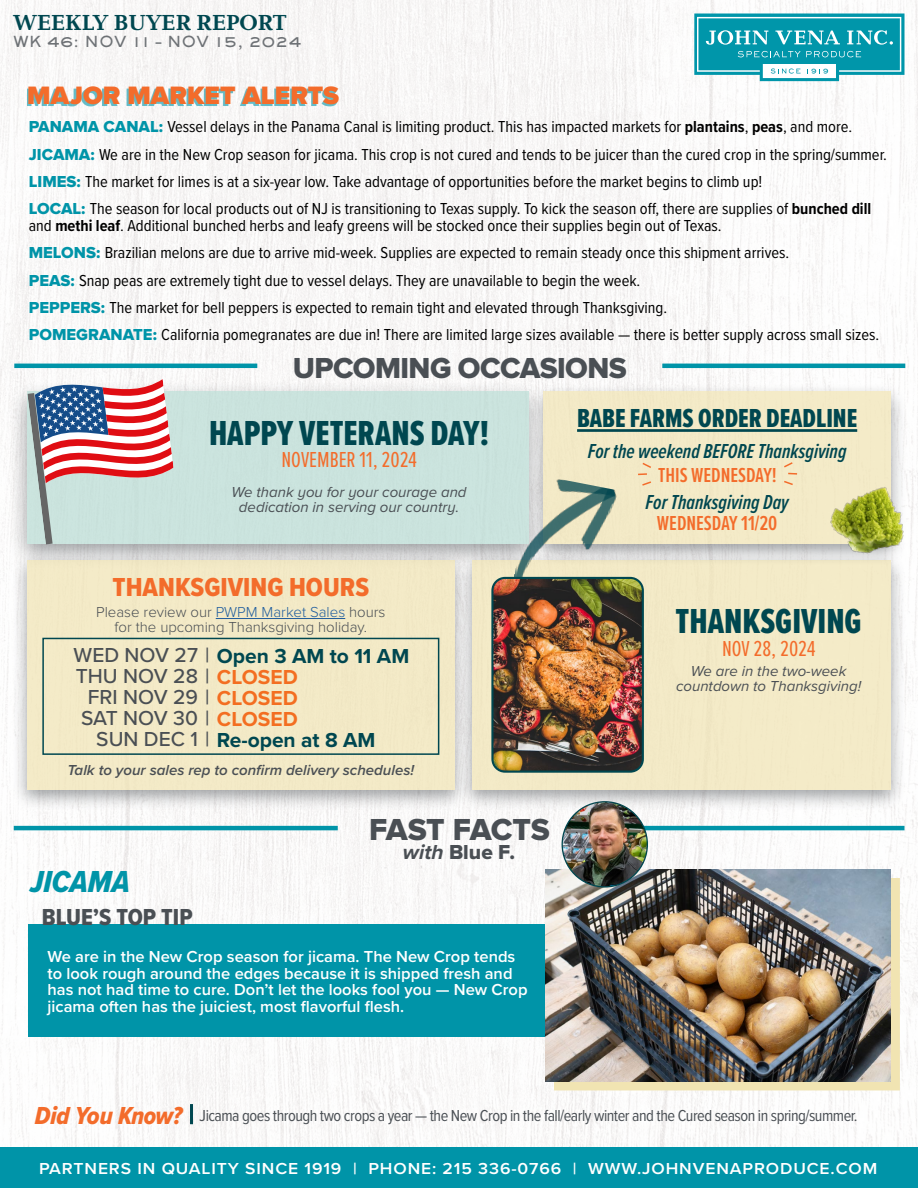
<style>
.page{position:relative;width:918px;height:1188px;background:#fff}
.page>*{position:absolute;margin:0;border:0;box-sizing:border-box;transform-origin:0 0}
.t1{font:36px "Proxima Nova Ex Cn Extrabld";color:#004750}
.t2{font:31.5px "Proxima Nova Extrabld";letter-spacing:-.015em;color:#4a4f54}
.t3{font:31.5px "Proxima Nova Cond Extrabld It";color:#0094a8}
.t4{font:30px "Proxima Nova Extrabld";letter-spacing:-.02em;color:#4a4f54}
.t5{font:27px "Proxima Nova Ex Cn Extrabld";color:#004750}
.t6{font:27px "Proxima Nova Cond Extrabld";color:#f36c2b}
.t7{font:900 26.1px "Proxima Nova";color:#f36c2b}
.t8{font:24px "Proxima Nova Cond Extrabld";color:#4a4f54}
.t9{font:22.5px "Proxima Nova Ex Cn";color:#f36c2b}
.t10{font:700 22.5px "Baltica";letter-spacing:.01em;color:#004750}
.t11{font:italic 600 21px "Proxima Nova Ex Cn";color:#004750}
.t12{font:500 21px "Proxima Nova";color:#4a4f54}
.t13{font:700 21px "Proxima Nova";color:#004750}
.t14{font:600 21px "Proxima Nova Ex Cn";color:#f36c2b}
.t15{font:21px "Proxima Nova Extrabld";color:#4a4f54}
.t16{font:16.5px/27.3px "Proxima Nova Cond";color:#000}
.t17{font:600 16.5px/16.5px "Proxima Nova";color:#fff}
.t18{font:16.5px "Proxima Nova Cond";letter-spacing:-.03em;color:#4a4f54}
.t19{font:600 16.5px "Proxima Nova A";letter-spacing:.05em;color:#fff;scale:1.06 1}
.t20{font:italic 15px/15px "Proxima Nova A";color:#4a4f54;text-align:center}
.t21{font:300 15px/15px "Proxima Nova";color:#4a4f54;text-align:center}
.t22{font:italic 600 15px "Proxima Nova";color:#4a4f54}
.t23{font:800 15px "Sackers Gothic Std";color:#6e7276}
.s1{font-family:"Proxima Nova Extrabld";color:#0094a8}
.s2{font-weight:700}
.s3{color:#215e9e}
.s4{font-weight:500;color:#4a4f54}
.s5{font-weight:700;color:#f36e21}
.s6{font-family:"Proxima Nova";font-weight:700;font-style:italic}
.s7{font-family:"Proxima Nova Cond Extrabld It";font-size:25.5px;color:#f36c2b}
</style>
<div class="page">
<img style="left:0;top:0;width:918px;height:1148px">
<div style="left:27px;top:88px;width:310px;height:19px;background:#0094a8;opacity:.6"></div>
<div style="left:0;top:1148px;width:918px;height:40px;background:#0094a8"></div>
<svg style="left:694px;top:14px;width:210px;height:67px"></svg>
<div style="left:29px;top:924px;width:532px;height:113px;background:#0094a8"></div>
<hr style="left:190px;top:1104px;width:3px;height:20px;background:#004750">
<hr style="left:14px;top:364px;width:243px;height:4px;background:#0094a8">
<hr style="left:662px;top:364px;width:243px;height:4px;background:#0094a8">
<div style="left:554px;top:878px;width:345px;height:213px;background:#f1e4b2"></div>
<img style="left:545px;top:869px;width:346px;height:213px">
<hr style="left:14px;top:826px;width:324px;height:4px;background:#0094a8">
<hr style="left:580px;top:826px;width:324px;height:4px;background:#0094a8">
<img style="left:562px;top:802px;width:85px;height:85px;border-radius:43px">
<div style="left:8px;top:381px;width:539px;height:190px;background:#4a4f54;opacity:.75"></div>
<div style="left:27px;top:392px;width:501px;height:152px;background:#cae3dd"></div>
<div style="left:12px;top:551px;width:458px;height:261px;background:#4a4f54;opacity:.75"></div>
<div style="left:27px;top:560px;width:428px;height:229px;background:#f3eac6"></div>
<div style="left:457px;top:551px;width:449px;height:261px;background:#4a4f54;opacity:.75"></div>
<div style="left:472px;top:560px;width:419px;height:229px;background:#f4ebc8"></div>
<div style="left:528px;top:383px;width:378px;height:183px;background:#4a4f54;opacity:.75"></div>
<div style="left:544px;top:392px;width:347px;height:152px;background:#f3eac7"></div>
<hr style="left:216px;top:618px;width:129px;height:1px;background:#215e9e">
<div style="left:42px;top:638px;width:397px;height:117px;border:2px solid #004750"></div>
<img style="left:504px;top:474px;width:136px;height:104px">
<img style="left:494px;top:578px;width:149px;height:192px">
<div style="left:491px;top:577px;width:153px;height:196px;border:2px solid #004750;border-radius:13px"></div>
<svg style="left:27px;top:368px;width:147px;height:176px"></svg>
<hr style="left:577px;top:429px;width:280px;height:3px;background:#004750">
<svg style="left:638px;top:462px;width:13px;height:25px"></svg>
<svg style="left:784px;top:462px;width:13px;height:23px"></svg>
<img style="left:814px;top:474px;width:104px;height:97px">
<h3 class="t10" style="left:14px;top:9px;width:275px">WEEKLY BUYER REPORT</h3>
<p class="t23" style="left:14px;top:31px;width:290px">WK 46: NOV 11 – NOV 15, 2024</p>
<h3 class="t7" style="left:27px;top:76px;width:313px">MAJOR MARKET ALERTS</h3>
<p class="t16" style="left:29px;top:113px;width:860px"><span class="s1">PANAMA CANAL:</span> Vessel delays in the Panama Canal is limiting product. This has impacted markets for <span class="s2">plantains</span>, <span class="s2">peas</span>, and more.<br><span class="s1">JICAMA:</span> We are in the New Crop season for jicama. This crop is not cured and tends to be juicer than the cured crop in the spring/summer.<br><span class="s1">LIMES:</span> The market for limes is at a six-year low. Take advantage of opportunities before the market begins to climb up!<br><span class="s1">LOCAL:</span> The season for local products out of NJ is transitioning to Texas supply. To kick the season off, there are supplies of <span class="s2">bunched dill</span></p>
<p class="t16" style="left:29px;top:211px;width:852px">and <span class="s2">methi leaf</span>. Additional bunched herbs and leafy greens will be stocked once their supplies begin out of Texas.<br><span class="s1">MELONS:</span> Brazilian melons are due to arrive mid-week. Supplies are expected to remain steady once this shipment arrives.<br><span class="s1">PEAS:</span> Snap peas are extremely tight due to vessel delays. They are unavailable to begin the week.<br><span class="s1">PEPPERS:</span> The market for bell peppers is expected to remain tight and elevated through Thanksgiving.<br><span class="s1">POMEGRANATE:</span> California pomegranates are due in! There are limited large sizes available — there is better supply across small sizes.</p>
<h3 class="t4" style="left:293px;top:350px;width:335px">UPCOMING OCCASIONS</h3>
<h1 class="t1" style="left:209px;top:407px;width:282px">HAPPY VETERANS DAY!</h1>
<h3 class="t9" style="left:281px;top:443px;width:137px">NOVEMBER 11, 2024</h3>
<p class="t20" style="left:232px;top:484px;width:236px">We thank you for your courage and dedication in serving our country.</p>
<h3 class="t6" style="left:113px;top:567px;width:258px">THANKSGIVING HOURS</h3>
<p class="t21" style="left:96px;top:604px;width:291px">Please review our <span class="s3">PWPM Market Sales</span> hours for the upcoming Thanksgiving holiday.</p>
<p class="t13" style="left:74px;top:640px;width:337px"><span class="s4">WED NOV 27 |</span> Open 3 AM to 11 AM</p>
<p class="t12" style="left:76px;top:660px;width:223px">THU NOV 28 | <span class="s5">CLOSED</span></p>
<p class="t12" style="left:88px;top:681px;width:211px">FRI NOV 29 | <span class="s5">CLOSED</span></p>
<p class="t12" style="left:81px;top:702px;width:218px">SAT NOV 30 | <span class="s5">CLOSED</span></p>
<p class="t13" style="left:96px;top:724px;width:281px"><span class="s4">SUN DEC 1 |</span> Re-open at 8 AM</p>
<p class="t22" style="left:68px;top:759px;width:348px">Talk to your sales rep to confirm delivery schedules!</p>
<h2 class="t3" style="left:30px;top:858px;width:101px">JICAMA</h2>
<h2 class="t2" style="left:369px;top:811px;width:182px">FAST FACTS</h2>
<p class="t15" style="left:403px;top:840px;width:114px"><span class="s6">with</span> Blue F.</p>
<h3 class="t8" style="left:42px;top:899px;width:152px">BLUE’S TOP TIP</h3>
<p class="t17" style="left:48px;top:948px;width:481px">We are in the New Crop season for jicama. The New Crop tends to look rough around the edges because it is shipped fresh and has not had time to cure. Don’t let the looks fool you — New Crop jicama often has the juiciest, most flavorful flesh.</p>
<h3 class="t5" style="left:577px;top:398px;width:282px">BABE FARMS ORDER DEADLINE</h3>
<p class="t11" style="left:588px;top:436px;width:260px">For the weekend BEFORE Thanksgiving</p>
<p class="t11" style="left:646px;top:487px;width:145px">For Thanksgiving Day</p>
<p class="t14" style="left:658px;top:460px;width:120px">THIS WEDNESDAY!</p>
<p class="t14" style="left:657px;top:508px;width:122px">WEDNESDAY 11/20</p>
<h1 class="t1" style="left:676px;top:595px;width:188px">THANKSGIVING</h1>
<h3 class="t9" style="left:722px;top:632px;width:95px">NOV 28, 2024</h3>
<p class="t20" style="left:676px;top:663px;width:187px">We are in the two-week countdown to Thanksgiving!</p>
<p class="t18" style="left:35px;top:1103px;width:824px"><span class="s7">Did You Know?</span> Jicama goes through two crops a year — the New Crop in the fall/early winter and the Cured season in spring/summer.</p>
<p class="t19" style="left:39px;top:1157px;width:792px">PARTNERS IN QUALITY SINCE 1919 | PHONE: 215 336-0766 | WWW.JOHNVENAPRODUCE.COM</p>
</div>
